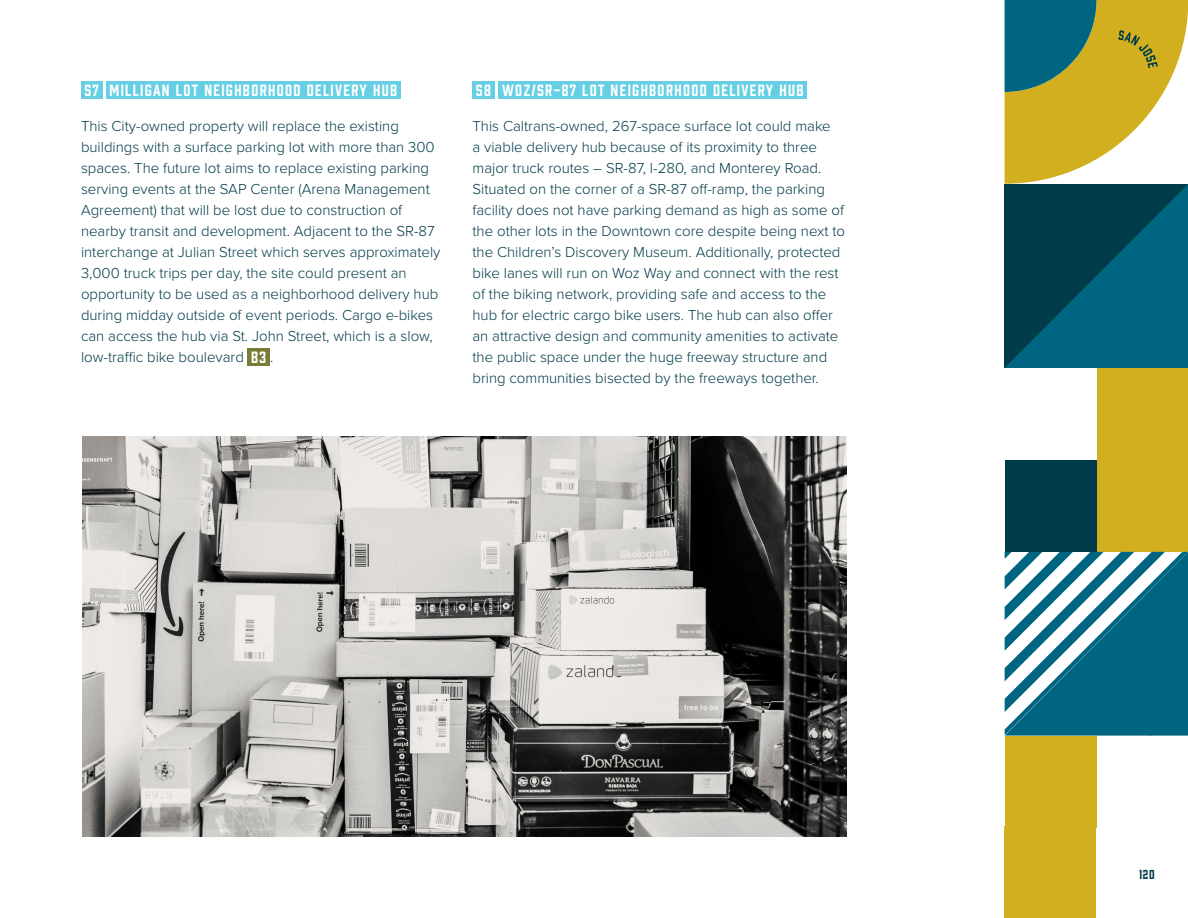
<style>
.page{position:relative;width:1188px;height:918px;background:#fff}
.page>*{position:absolute;margin:0;border:0;box-sizing:border-box;transform-origin:0 0}
.Body_Text{font:300 15px/21px "Proxima Nova";color:#003b49}
.Chapter_Name{font:15px "Prohibition";letter-spacing:.09em;color:#fff}
.t1{font:12px "Prohibition";color:#003b49}
.s1{font-family:"Proxima Nova";font-weight:300;color:#003b49}
</style>
<div class="page">
<div style="left:81px;top:81px;width:21px;height:18px;background:#67cfe3"></div>
<div style="left:106px;top:81px;width:295px;height:18px;background:#67cfe3"></div>
<div style="left:248px;top:348px;width:22px;height:18px;background:#787c38"></div>
<div style="left:472px;top:81px;width:23px;height:18px;background:#67cfe3"></div>
<div style="left:499px;top:81px;width:308px;height:18px;background:#67cfe3"></div>
<div style="left:1096px;top:368px;width:92px;height:184px;background:#d2af1f"></div>
<div style="left:1005px;top:460px;width:91px;height:92px;background:#003b49"></div>
<div style="left:1005px;top:736px;width:91px;height:92px;background:#d2af1f"></div>
<div style="left:1004px;top:827px;width:92px;height:91px;background:#d2af1f"></div>
<svg style="left:1005px;top:552px;width:183px;height:184px"></svg>
<img style="left:83px;top:436px;width:763px;height:401px">
<svg style="left:1005px;top:0;width:183px;height:368px;background:#588063"></svg>
<p class="Chapter_Name" style="left:84px;top:79px;width:16px">S7</p>
<p class="Chapter_Name" style="left:110px;top:79px;width:289px">MILLIGAN LOT NEIGHBORHOOD DELIVERY HUB</p>
<p class="Body_Text" style="left:81px;top:114px;width:361px">This City-owned property will replace the existing buildings with a surface parking lot with more than 300 spaces. The future lot aims to replace existing parking serving events at the SAP Center (Arena Management Agreement) that will be lost due to construction of nearby transit and development. Adjacent to the SR-87 interchange at Julian Street which serves approximately 3,000 truck trips per day, the site could present an opportunity to be used as a neighborhood delivery hub during midday outside of event periods. Cargo e-bikes can access the hub via St. John Street, which is a slow, low-traffic bike boulevard</p>
<p class="Chapter_Name" style="left:251px;top:347px;width:24px">B3<span class="s1">.</span></p>
<p class="Chapter_Name" style="left:476px;top:79px;width:16px">S8</p>
<p class="Chapter_Name" style="left:502px;top:79px;width:303px">WOZ/SR-87 LOT NEIGHBORHOOD DELIVERY HUB</p>
<p class="Body_Text" style="left:472px;top:114px;width:374px">This Caltrans-owned, 267-space surface lot could make<br>a viable delivery hub because of its proximity to three major truck routes – SR-87, I-280, and Monterey Road.<br>Situated on the corner of a SR-87 off-ramp, the parking facility does not have parking demand as high as some of the other lots in the Downtown core despite being next to the Children’s Discovery Museum. Additionally, protected bike lanes will run on Woz Way and connect with the rest of the biking network, providing safe and access to the hub for electric cargo bike users. The hub can also offer an attractive design and community amenities to activate the public space under the huge freeway structure and bring communities bisected by the freeways together.</p>
<p class="t1" style="left:1139px;top:866px;width:17px">120</p>
</div>
